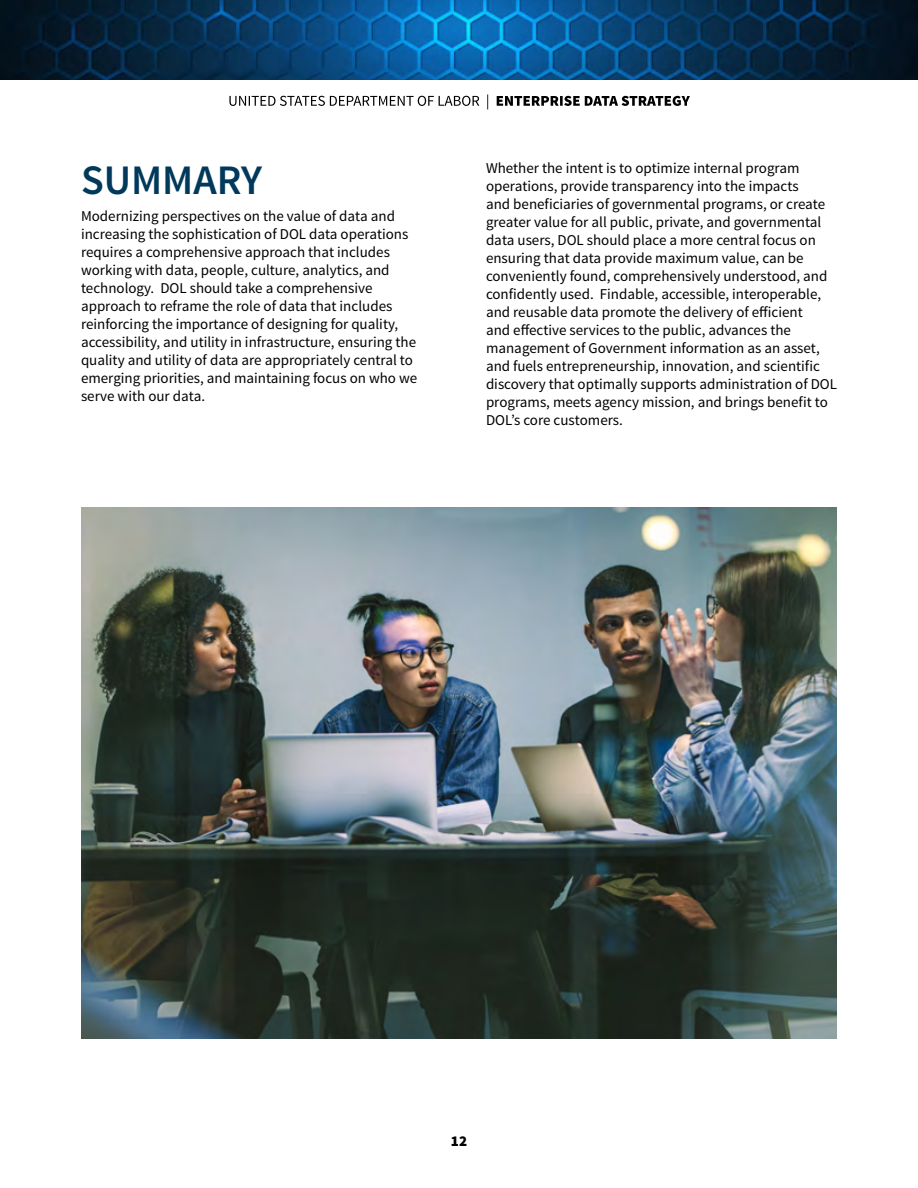
<style>
.page{position:relative;width:918px;height:1188px;background:#fff}
.page>*{position:absolute;margin:0;border:0;box-sizing:border-box;transform-origin:0 0}
.t1{font:600 42px "Source Sans Pro";color:#00395b}
.t2{font:15px/18px "Source Sans Pro";color:#000}
.t3{font:900 15px "Source Sans Pro";color:#000}
</style>
<div class="page">
<img style="left:0;top:0;width:918px;height:80px">
<svg style="left:229px;top:95px;width:461px;height:14px"></svg>
<img style="left:81px;top:508px;width:756px;height:531px">
<h2 class="t1" style="left:81px;top:153px;width:183px">SUMMARY</h2>
<p class="t2" style="left:81px;top:207px;width:338px">Modernizing perspectives on the value of data and increasing the sophistication of DOL data operations requires a comprehensive approach that includes working with data, people, culture, analytics, and technology. DOL should take a comprehensive approach to reframe the role of data that includes reinforcing the importance of designing for quality, accessibility, and utility in infrastructure, ensuring the quality and utility of data are appropriately central to emerging priorities, and maintaining focus on who we serve with our data.</p>
<p class="t2" style="left:486px;top:160px;width:353px">Whether the intent is to optimize internal program operations, provide transparency into the impacts<br>and beneficiaries of governmental programs, or create greater value for all public, private, and governmental data users, DOL should place a more central focus on ensuring that data provide maximum value, can be conveniently found, comprehensively understood, and confidently used. Findable, accessible, interoperable, and reusable data promote the delivery of efficient<br>and effective services to the public, advances the management of Government information as an asset, and fuels entrepreneurship, innovation, and scientific discovery that optimally supports administration of DOL programs, meets agency mission, and brings benefit to DOL’s core customers.</p>
<p class="t3" style="left:451px;top:1131px;width:18px">12</p>
</div>
